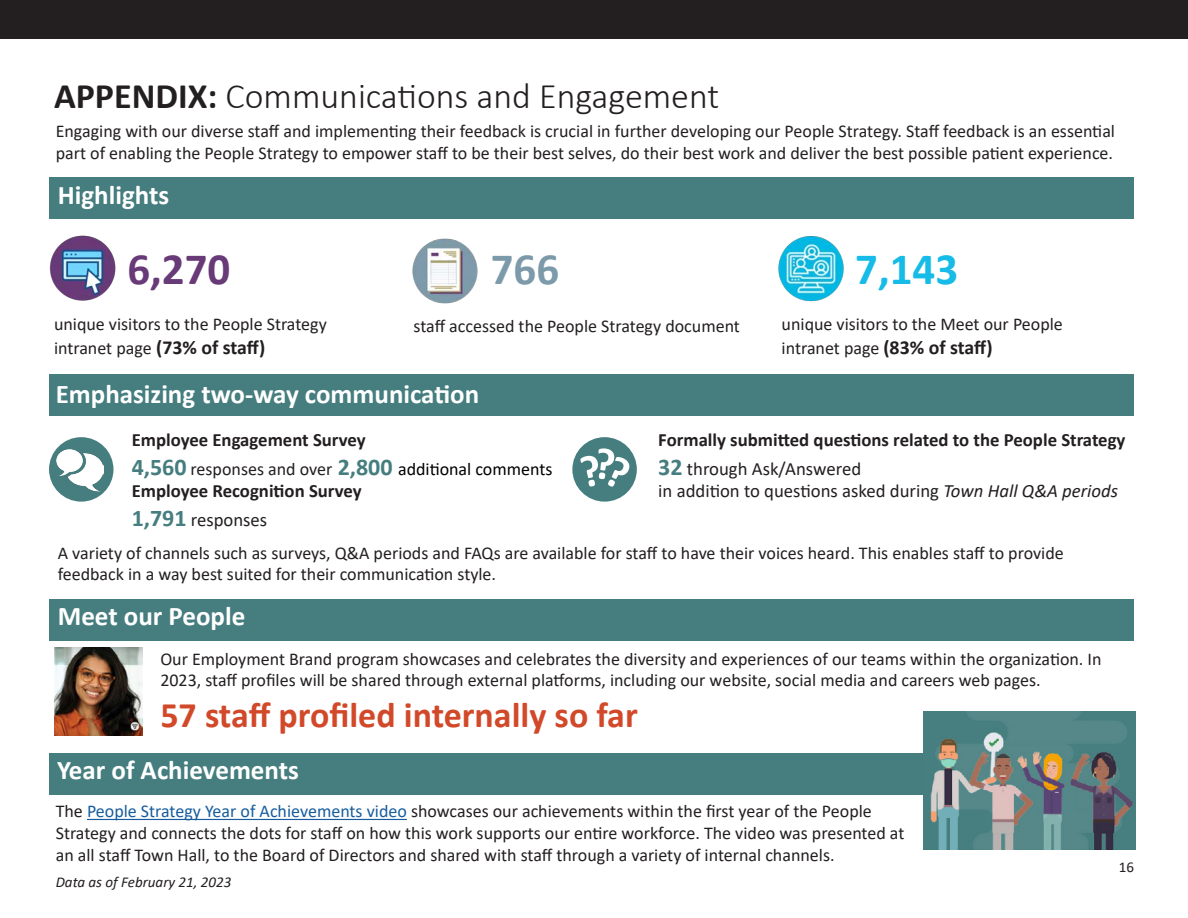
<style>
.page{position:relative;width:1188px;height:918px;background:#fff}
.page>*{position:absolute;margin:0;border:0;box-sizing:border-box;transform-origin:0 0}
.t1{font:700 45px "Calibri";color:#683a78}
.t2{font:700 45px "Calibri";color:#16bbe7}
.t3{font:700 45px "Calibri";color:#7c9aa9}
.TOC-SectionHeading{font:300 36px "Calibri";color:#231f20}
.t4{font:700 36px "Calibri";color:#d2492a}
.t5{font:700 27px "Calibri";color:#fff}
.t6{font:700 18.75px/28.8px "Calibri";color:#231f20}
.t7{font:18.75px "Calibri";color:#231f20}
.t8{font:18px/21.6px "Calibri";color:#231f20}
.t9{font:18px "Calibri";color:#000}
.t10{font:italic 15px "Calibri";color:#231f20}
.t11{font:15px "Calibri";color:#231f20}
.s1{font-weight:700}
.s2{font-weight:700;font-size:19.8px}
.s3{font-weight:700;font-size:24px;color:#467e80}
.s4{color:#231f20}
.s5{font-size:24px;color:#467e80}
.s6{font-weight:400}
.s7{font-style:italic}
.s8{color:#175d9e}
</style>
<div class="page">
<div style="left:0;top:0;width:1188px;height:39px;background:#231f20"></div>
<div style="left:50px;top:599px;width:1084px;height:42px;background:#467e80"></div>
<div style="left:50px;top:177px;width:1084px;height:42px;background:#467e80"></div>
<div style="left:50px;top:375px;width:1084px;height:41px;background:#467e80"></div>
<div style="left:50px;top:753px;width:1084px;height:42px;background:#467e80"></div>
<img style="left:54px;top:647px;width:89px;height:89px">
<img style="left:778px;top:236px;width:66px;height:66px">
<img style="left:412px;top:238px;width:66px;height:66px">
<img style="left:924px;top:712px;width:212px;height:137px">
<hr style="left:87px;top:819px;width:320px;height:1px;background:#175d9e">
<div style="left:49px;top:437px;width:65px;height:65px;background:#467e80;border-radius:50%"></div>
<img style="left:57px;top:446px;width:46px;height:46px">
<div style="left:572px;top:437px;width:65px;height:65px;background:#467e80;border-radius:50%"></div>
<img style="left:49px;top:235px;width:67px;height:66px">
<p class="TOC-SectionHeading" style="left:54px;top:74px;width:667px"><span class="s1">APPENDIX:</span> Communications and Engagement</p>
<p class="t8" style="left:56px;top:120px;width:1061px">Engaging with our diverse staff and implementing their feedback is crucial in further developing our People Strategy. Staff feedback is an essential part of enabling the People Strategy to empower staff to be their best selves, do their best work and deliver the best possible patient experience.</p>
<p class="t5" style="left:58px;top:176px;width:113px">Highlights</p>
<p class="t1" style="left:128px;top:237px;width:104px">6,270</p>
<p class="t3" style="left:491px;top:237px;width:70px">766</p>
<p class="t2" style="left:855px;top:237px;width:104px">7,143</p>
<p class="t8" style="left:54px;top:312px;width:274px;line-height:23.9px">unique visitors to the People Strategy intranet page <span class="s2">(73% of staff)</span></p>
<p class="t8" style="left:414px;top:314px;width:328px">staff accessed the People Strategy document</p>
<p class="t8" style="left:782px;top:312px;width:283px;line-height:23.9px">unique visitors to the Meet our People intranet page <span class="s2">(83% of staff)</span></p>
<p class="t5" style="left:56px;top:375px;width:425px">Emphasizing two-way communication</p>
<p class="t6" style="left:132px;top:425px;width:235px">Employee Engagement Survey</p>
<p class="t9" style="left:132px;top:456px;width:422px"><span class="s3">4,560</span> <span class="s4">responses and over</span> <span class="s3">2,800</span> additional comments</p>
<p class="t6" style="left:132px;top:476px;width:231px">Employee Recognition Survey</p>
<p class="t7" style="left:132px;top:507px;width:137px"><span class="s3">1,791</span> responses</p>
<p class="t6" style="left:658px;top:425px;width:469px">Formally submitted questions related to the People Strategy<br><span class="s5">32</span> <span class="s6">through Ask/Answered</span></p>
<p class="t7" style="left:658px;top:478px;width:461px">in addition to questions asked during <span class="s7">Town Hall Q&amp;A periods</span></p>
<p class="t8" style="left:58px;top:542px;width:1008px">A variety of channels such as surveys, Q&amp;A periods and FAQs are available for staff to have their voices heard. This enables staff to provide feedback in a way best suited for their communication style.</p>
<p class="t5" style="left:58px;top:597px;width:189px">Meet our People</p>
<p class="t8" style="left:160px;top:647px;width:943px">Our Employment Brand program showcases and celebrates the diversity and experiences of our teams within the organization. In<br>2023, staff profiles will be shared through external platforms, including our website, social media and careers web pages.</p>
<p class="t4" style="left:160px;top:689px;width:479px">57 staff profiled internally so far</p>
<p class="t5" style="left:57px;top:751px;width:243px">Year of Achievements</p>
<p class="t8" style="left:56px;top:800px;width:850px">The <span class="s8">People Strategy Year of Achievements video</span> showcases our achievements within the first year of the People<br>Strategy and connects the dots for staff on how this work supports our entire workforce. The video was presented at an all staff Town Hall, to the Board of Directors and shared with staff through a variety of internal channels.</p>
<p class="t10" style="left:56px;top:871px;width:177px">Data as of February 21, 2023</p>
<p class="t11" style="left:1119px;top:856px;width:17px">16</p>
</div>
